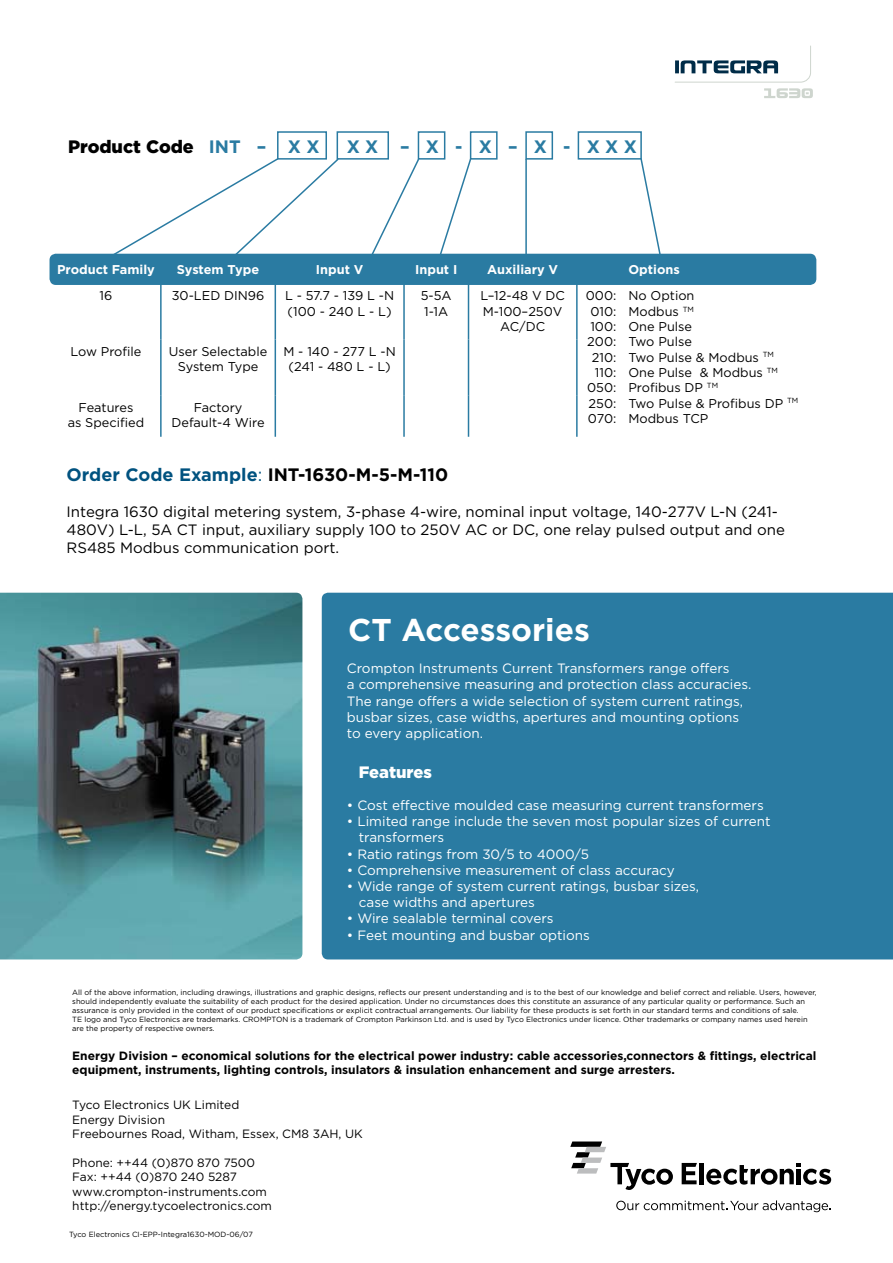
<style>
.page{position:relative;width:893px;height:1263px;background:#fff}
.page>*{position:absolute;margin:0;border:0;box-sizing:border-box;transform-origin:0 0}
.t1{font:700 31.5px "Gotham";color:#fff}
.t2{font:700 18px "Gotham";color:#000}
.t3{font:900 18px "Gotham";color:#000}
.t4{font:700 18px "Gotham";color:#2a7ba2}
.t5{font:900 16.5px "Gotham";color:#fff}
.t6{font:15px/18px "Gotham";color:#000}
.t7{font:13.5px/16.2px "Gotham";color:#fff}
.t8{font:12.75px/15.3px "Gotham";color:#000;text-align:center}
.t9{font:700 12.75px "Gotham";color:#fff}
.t10{font:700 12px/14.4px "Gotham";color:#000}
.t11{font:12px/14.4px "Gotham";color:#000}
.t12{font:7.5px/9px "Gotham";color:#000}
.s1{font-weight:700;color:#2a7ba2}
.s2{color:#00527f}
.s3{font-weight:400;color:#00527f}
</style>
<div class="page">
<div style="left:322px;top:593px;width:571px;height:366px;background:#2a7ba2"></div>
<div style="left:50px;top:254px;width:766px;height:31px;background:#2a7ba2;border-radius:6px"></div>
<svg style="left:675px;top:46px;width:138px;height:52px"></svg>
<img style="left:0;top:593px;width:302px;height:366px">
<hr style="left:160px;top:284px;width:2px;height:55px;background:#2a7ba2">
<hr style="left:275px;top:284px;width:1px;height:55px;background:#2a7ba2">
<hr style="left:403px;top:284px;width:2px;height:55px;background:#2a7ba2">
<hr style="left:468px;top:284px;width:1px;height:55px;background:#2a7ba2">
<hr style="left:576px;top:284px;width:2px;height:55px;background:#2a7ba2">
<hr style="left:160px;top:339px;width:2px;height:56px;background:#2a7ba2">
<hr style="left:275px;top:339px;width:1px;height:56px;background:#2a7ba2">
<hr style="left:403px;top:339px;width:2px;height:56px;background:#2a7ba2">
<hr style="left:468px;top:339px;width:1px;height:56px;background:#2a7ba2">
<hr style="left:576px;top:339px;width:2px;height:56px;background:#2a7ba2">
<hr style="left:160px;top:395px;width:2px;height:42px;background:#2a7ba2">
<hr style="left:275px;top:395px;width:1px;height:42px;background:#2a7ba2">
<hr style="left:403px;top:395px;width:2px;height:42px;background:#2a7ba2">
<hr style="left:468px;top:395px;width:1px;height:42px;background:#2a7ba2">
<hr style="left:576px;top:395px;width:2px;height:42px;background:#2a7ba2">
<div style="left:277px;top:131px;width:50px;height:29px;border:2px solid #2a7ba2"></div>
<div style="left:337px;top:131px;width:52px;height:29px;border:2px solid #2a7ba2"></div>
<svg style="left:106px;top:157px;width:234px;height:97px"></svg>
<div style="left:418px;top:131px;width:27px;height:29px;border:2px solid #2a7ba2"></div>
<div style="left:470px;top:131px;width:28px;height:29px;border:2px solid #2a7ba2"></div>
<div style="left:525px;top:131px;width:28px;height:29px;border:2px solid #2a7ba2"></div>
<div style="left:578px;top:131px;width:64px;height:29px;border:2px solid #2a7ba2"></div>
<svg style="left:369px;top:157px;width:52px;height:97px"></svg>
<svg style="left:439px;top:157px;width:33px;height:97px"></svg>
<hr style="left:525px;top:159px;width:2px;height:96px;background:#2a7ba2">
<svg style="left:639px;top:157px;width:23px;height:97px"></svg>
<svg style="left:682px;top:1163px;width:15px;height:21px"></svg>
<div style="left:699px;top:1163px;width:5px;height:21px;background:#000"></div>
<svg style="left:706px;top:1163px;width:125px;height:22px"></svg>
<svg style="left:616px;top:1200px;width:214px;height:12px"></svg>
<svg style="left:570px;top:1141px;width:103px;height:49px"></svg>
<h2 class="t3" style="left:68px;top:136px;width:253px">Product Code <span class="s1">INT – X X</span></h2>
<h2 class="t4" style="left:347px;top:136px;width:292px">X X – X - X – X - X X X</h2>
<h3 class="t9" style="left:57px;top:262px;width:99px">Product Family</h3>
<h3 class="t9" style="left:177px;top:262px;width:84px">System Type</h3>
<h3 class="t9" style="left:316px;top:262px;width:49px">Input V</h3>
<h3 class="t9" style="left:415px;top:262px;width:44px">Input I</h3>
<h3 class="t9" style="left:487px;top:262px;width:72px">Auxiliary V</h3>
<h3 class="t9" style="left:628px;top:262px;width:53px">Options</h3>
<h3 class="t8" style="left:100px;top:288px;width:14px">16</h3>
<h3 class="t8" style="left:172px;top:288px;width:94px">30-LED DIN96</h3>
<h3 class="t8" style="left:285px;top:288px;width:111px;text-align:left">L - 57.7 - 139 L -N (100 - 240 L - L)</h3>
<h3 class="t8" style="left:421px;top:288px;width:32px;text-align:left">5-5A<br>1-1A</h3>
<h3 class="t8" style="left:480px;top:288px;width:86px">L–12-48 V DC<br>M-100–250V<br>AC/DC</h3>
<h3 class="t8" style="left:586px;top:288px;width:32px;text-align:right">000:<br>010:<br>100:<br>200:<br>210:<br>110:<br>050:<br>250:<br>070:</h3>
<h3 class="t8" style="left:628px;top:288px;width:171px;text-align:left">No Option<br>Modbus <sup>TM<br></sup>One Pulse<br>Two Pulse<br>Two Pulse &amp; Modbus <sup>TM<br></sup>One Pulse &amp; Modbus <sup>TM<br></sup>Profibus DP <sup>TM<br></sup>Two Pulse &amp; Profibus DP <sup>TM<br></sup>Modbus TCP</h3>
<h3 class="t8" style="left:70px;top:344px;width:73px">Low Profile</h3>
<h3 class="t8" style="left:169px;top:344px;width:100px">User Selectable<br>System Type</h3>
<h3 class="t8" style="left:283px;top:344px;width:114px">M - 140 - 277 L -N (241 - 480 L - L)</h3>
<h3 class="t8" style="left:68px;top:399px;width:78px">Features<br>as Specified</h3>
<h3 class="t8" style="left:172px;top:399px;width:95px">Factory<br>Default-4 Wire</h3>
<h2 class="t2" style="left:67px;top:464px;width:383px"><span class="s2">Order Code Example</span><span class="s3">:</span> INT-1630-M-5-M-110</h2>
<h3 class="t6" style="left:67px;top:502px;width:720px">Integra 1630 digital metering system, 3-phase 4-wire, nominal input voltage, 140-277V L-N (241-<br>480V) L-L, 5A CT input, auxiliary supply 100 to 250V AC or DC, one relay pulsed output and one<br>RS485 Modbus communication port.</h3>
<h1 class="t1" style="left:348px;top:611px;width:243px">CT Accessories</h1>
<p class="t7" style="left:347px;top:660px;width:406px">Crompton Instruments Current Transformers range offers<br>a comprehensive measuring and protection class accuracies.<br>The range offers a wide selection of system current ratings, busbar sizes, case widths, apertures and mounting options to every application.</p>
<h3 class="t5" style="left:359px;top:762px;width:75px">Features</h3>
<h3 class="t7" style="left:347px;top:797px;width:418px">• Cost effective moulded case measuring current transformers</h3>
<h3 class="t7" style="left:359px;top:813px;width:413px;text-indent:-12px">• Limited range include the seven most popular sizes of current transformers</h3>
<h3 class="t7" style="left:347px;top:845px;width:244px">• Ratio ratings from 30/5 to 4000/5</h3>
<h3 class="t7" style="left:347px;top:862px;width:330px">• Comprehensive measurement of class accuracy</h3>
<h3 class="t7" style="left:359px;top:878px;width:342px;text-indent:-12px">• Wide range of system current ratings, busbar sizes, case widths and apertures</h3>
<h3 class="t7" style="left:347px;top:910px;width:208px">• Wire sealable terminal covers</h3>
<h3 class="t7" style="left:347px;top:926px;width:245px">• Feet mounting and busbar options</h3>
<p class="t12" style="left:72px;top:987px;width:746px">All of the above information, including drawings, illustrations and graphic designs, reflects our present understanding and is to the best of our knowledge and belief correct and reliable. Users, however, should independently evaluate the suitability of each product for the desired application. Under no circumstances does this constitute an assurance of any particular quality or performance. Such an assurance is only provided in the context of our product specifications or explicit contractual arrangements. Our liability for these products is set forth in our standard terms and conditions of sale.<br>TE logo and Tyco Electronics are trademarks. CROMPTON is a trademark of Crompton Parkinson Ltd. and is used by Tyco Electronics under licence. Other trademarks or company names used herein are the property of respective owners.</p>
<p class="t10" style="left:72px;top:1048px;width:746px">Energy Division – economical solutions for the electrical power industry: cable accessories,connectors &amp; fittings, electrical equipment, instruments, lighting controls, insulators &amp; insulation enhancement and surge arresters.</p>
<h3 class="t11" style="left:72px;top:1098px;width:292px">Tyco Electronics UK Limited<br>Energy Division<br>Freebournes Road, Witham, Essex, CM8 3AH, UK</h3>
<h3 class="t11" style="left:72px;top:1155px;width:201px">Phone: ++44 (0)870 870 7500<br>Fax: ++44 (0)870 240 5287 www.crompton-instruments.com http://energy.tycoelectronics.com</h3>
<p class="t12" style="left:69px;top:1230px;width:185px">Tyco Electronics CI-EPP-Integra1630-MOD-06/07</p>
</div>
